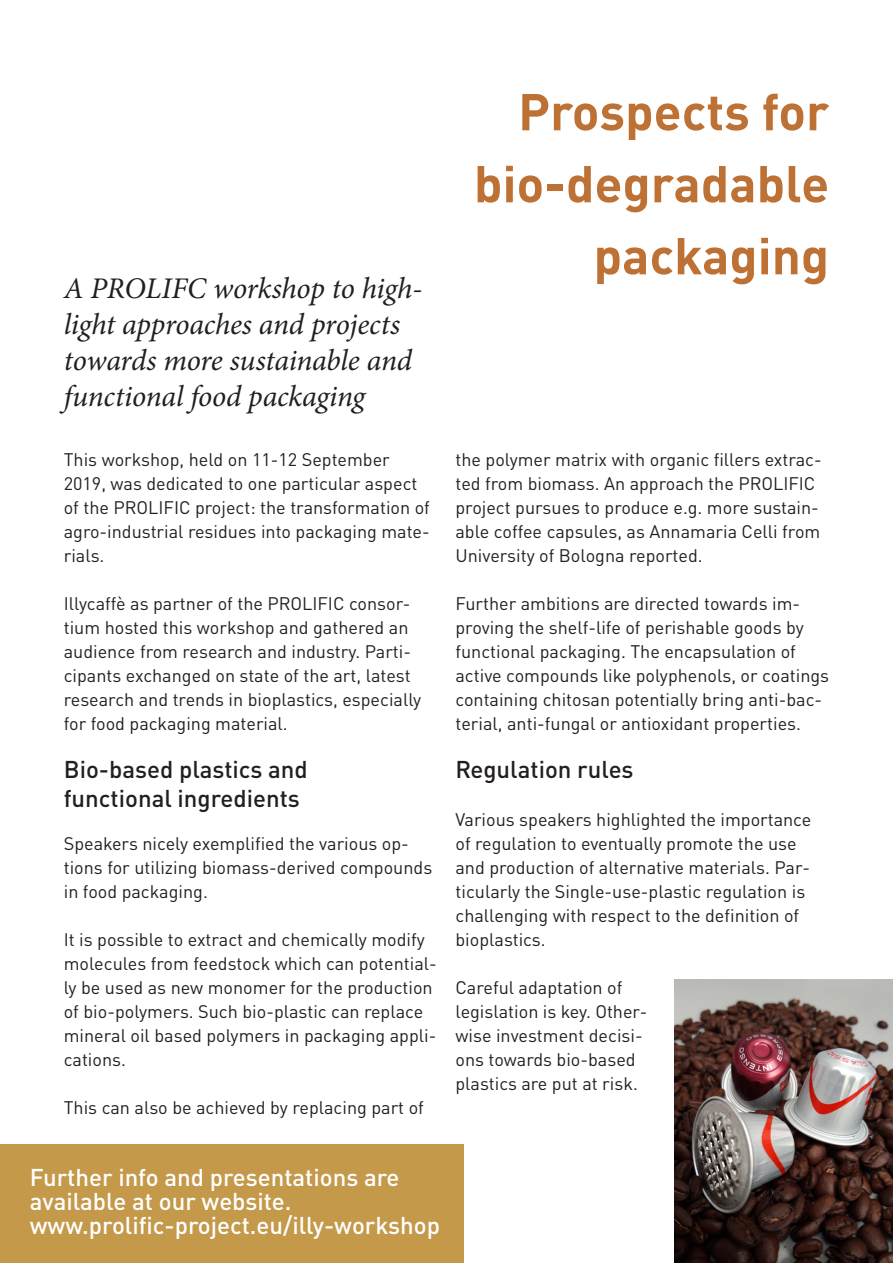
<style>
.page{position:relative;width:893px;height:1263px;background:#fff}
.page>*{position:absolute;margin:0;border:0;box-sizing:border-box;transform-origin:0 0}
.Heading{font:700 51px/72px "DINOT";color:#bd7135;text-align:right}
.Lead{font:italic 30px/36px "Minion Pro";letter-spacing:-.01em;color:#231f20}
.Links_Further_Readin{font:500 24px/24px "DINOT";color:#fff}
.Heading_in_text{font:500 24px/28.8px "DINOT";color:#231f20}
.PROLIFIC_text{font:18px/24px "DINOT";color:#231f20}
</style>
<div class="page">
<img style="left:674px;top:980px;width:219px;height:283px">
<div style="left:0;top:1145px;width:463px;height:118px;background:#c4994a"></div>
<p class="Lead" style="left:64px;top:271px;width:360px">A PROLIFC workshop to high&shy;light approaches and projects towards more sustainable and functional food packaging</p>
<p class="PROLIFIC_text" style="left:64px;top:446px;width:368px">This workshop, held on 11-12 September 2019, was dedicated to one particular aspect of the PROLIFIC project: the transformation of agro-industrial residues into packaging mate&shy;rials.</p>
<p class="PROLIFIC_text" style="left:64px;top:590px;width:359px">Illycaffè as partner of the PROLIFIC consor&shy;tium hosted this workshop and gathered an audience from research and industry. Parti&shy;cipants exchanged on state of the art, latest research and trends in bioplastics, especially for food packaging material.</p>
<p class="Heading_in_text" style="left:64px;top:753px;width:245px">Bio-based plastics and functional ingredients</p>
<p class="PROLIFIC_text" style="left:64px;top:830px;width:370px">Speakers nicely exemplified the various op&shy;tions for utilizing biomass-derived compounds in food packaging.</p>
<p class="PROLIFIC_text" style="left:64px;top:926px;width:375px">It is possible to extract and chemically modify molecules from feedstock which can potential&shy;ly be used as new monomer for the production of bio-polymers. Such bio-plastic can replace mineral oil based polymers in packaging appli&shy;cations.</p>
<p class="PROLIFIC_text" style="left:64px;top:1094px;width:362px">This can also be achieved by replacing part of</p>
<p class="Heading" style="left:474px;top:71px;width:357px">Prospects for bio-degradable packaging</p>
<p class="PROLIFIC_text" style="left:455px;top:446px;width:368px">the polymer matrix with organic fillers extrac&shy;ted from biomass. An approach the PROLIFIC project pursues to produce e.g. more sustain&shy;able coffee capsules, as Annamaria Celli from University of Bologna reported.</p>
<p class="PROLIFIC_text" style="left:455px;top:590px;width:375px">Further ambitions are directed towards im&shy;proving the shelf-life of perishable goods by functional packaging. The encapsulation of active compounds like polyphenols, or coatings containing chitosan potentially bring anti-bac&shy;terial, anti-fungal or antioxidant properties.</p>
<p class="Heading_in_text" style="left:455px;top:753px;width:180px">Regulation rules</p>
<p class="PROLIFIC_text" style="left:455px;top:806px;width:357px">Various speakers highlighted the importance of regulation to eventually promote the use and production of alternative materials. Par&shy;ticularly the Single-use-plastic regulation is challenging with respect to the definition of bioplastics.</p>
<p class="PROLIFIC_text" style="left:455px;top:974px;width:194px">Careful adaptation of legislation is key. Other&shy;wise investment decisi&shy;ons towards bio-based plastics are put at risk.</p>
<p class="Links_Further_Readin" style="left:30px;top:1163px;width:371px">Further info and presentations are available at our website.</p>
<p class="Links_Further_Readin" style="left:30px;top:1211px;width:412px">www.prolific-project.eu/illy-workshop</p>
</div>
